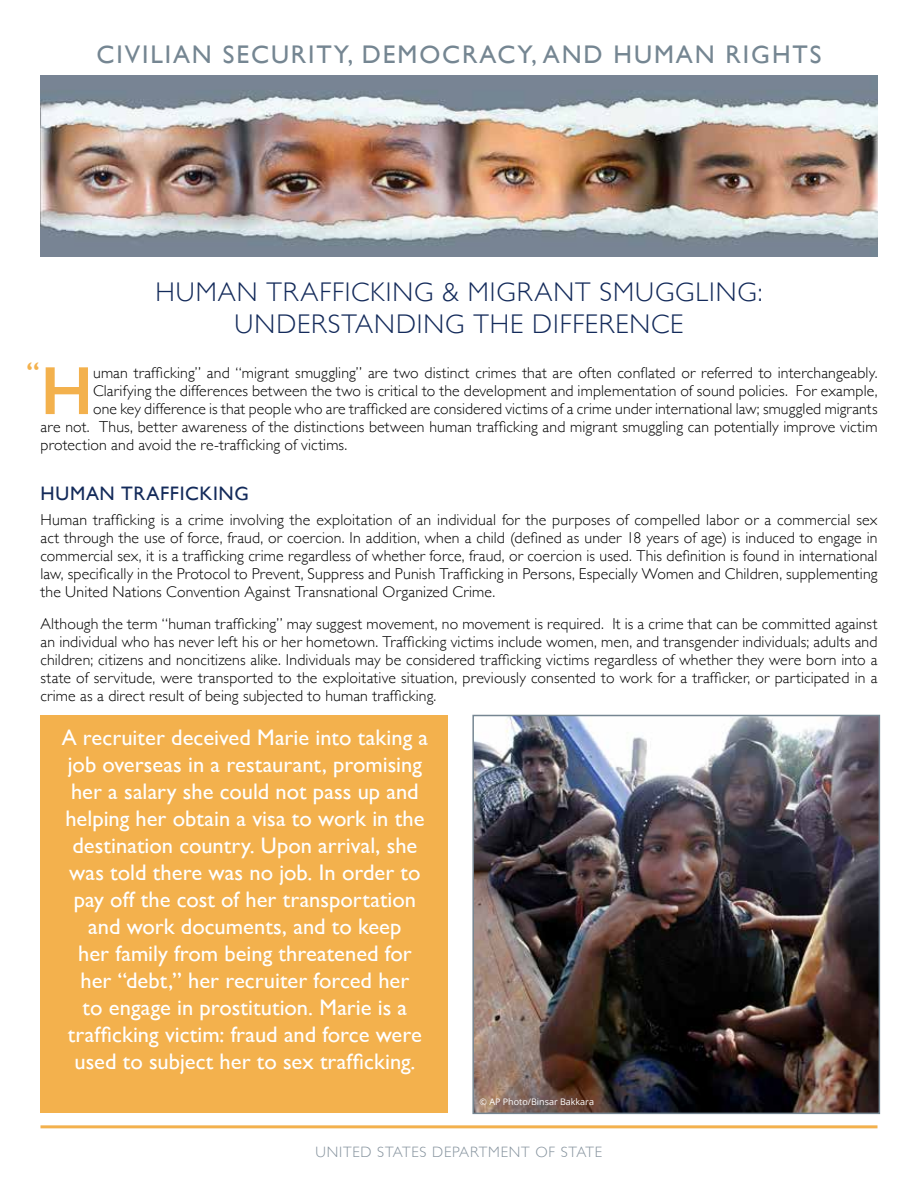
<style>
.page{position:relative;width:918px;height:1188px;background:#fff}
.page>*{position:absolute;margin:0;border:0;box-sizing:border-box;transform-origin:0 0}
.t1{font:600 68.55px "Gill Sans";color:#f3b14d}
.t2{font:300 27px/32.4px "Gill Sans";letter-spacing:.035em;color:#132a5a;text-align:center}
.t3{font:600 27px "Gill Sans";color:#f3b14d}
.t4{font:25.5px "Gill Sans";letter-spacing:.075em;color:#758692}
.t5{font:22.5px/27px "Gill Sans";color:#fff;text-align:center}
.t6{font:19.5px "Gill Sans";letter-spacing:.03em;color:#132a5a}
.t7{font:300 15.75px/18px "Gill Sans";letter-spacing:.01em;color:#000;text-align:justify}
.t8{font:300 15px "Gill Sans";letter-spacing:.05em;color:#86939e}
.t9{font:9px "Open Sans";color:#fff}
</style>
<div class="page">
<img style="left:40px;top:75px;width:838px;height:182px">
<hr style="left:40px;top:1125px;width:838px;height:3px;background:#f3b14d">
<div style="left:40px;top:716px;width:408px;height:397px;background:#f3b14d"></div>
<img style="left:475px;top:718px;width:402px;height:393px">
<div style="left:472px;top:715px;width:408px;height:399px;border:2px solid #758692"></div>
<h3 class="t4" style="left:96px;top:40px;width:727px">CIVILIAN SECURITY, DEMOCRACY, AND HUMAN RIGHTS</h3>
<h2 class="t2" style="left:155px;top:274px;width:609px">HUMAN TRAFFICKING &amp; MIGRANT SMUGGLING:<br>UNDERSTANDING THE DIFFERENCE</h2>
<h2 class="t3" style="left:26px;top:355px;width:15px">“</h2>
<h1 class="t1" style="left:40px;top:349px;width:54px">H</h1>
<p class="t7" style="left:93px;top:363px;width:786px">uman trafficking” and “migrant smuggling” are two distinct crimes that are often conflated or referred to interchangeably.</p>
<p class="t7" style="left:93px;top:381px;width:786px">Clarifying the differences between the two is critical to the development and implementation of sound policies. For example,</p>
<p class="t7" style="left:93px;top:399px;width:786px">one key difference is that people who are trafficked are considered victims of a crime under international law; smuggled migrants</p>
<p class="t7" style="left:40px;top:417px;width:838px">are not. Thus, better awareness of the distinctions between human trafficking and migrant smuggling can potentially improve victim</p>
<p class="t7" style="left:40px;top:435px;width:308px">protection and avoid the re-trafficking of victims.</p>
<p class="t6" style="left:40px;top:482px;width:210px">HUMAN TRAFFICKING</p>
<p class="t7" style="left:40px;top:510px;width:839px">Human trafficking is a crime involving the exploitation of an individual for the purposes of compelled labor or a commercial sex act through the use of force, fraud, or coercion. In addition, when a child (defined as under 18 years of age) is induced to engage in commercial sex, it is a trafficking crime regardless of whether force, fraud, or coercion is used. This definition is found in international law, specifically in the Protocol to Prevent, Suppress and Punish Trafficking in Persons, Especially Women and Children, supplementing the United Nations Convention Against Transnational Organized Crime.</p>
<p class="t7" style="left:40px;top:614px;width:839px">Although the term “human trafficking” may suggest movement, no movement is required. It is a crime that can be committed against an individual who has never left his or her hometown. Trafficking victims include women, men, and transgender individuals; adults and children; citizens and noncitizens alike. Individuals may be considered trafficking victims regardless of whether they were born into a state of servitude, were transported to the exploitative situation, previously consented to work for a trafficker, or participated in a crime as a direct result of being subjected to human trafficking.</p>
<p class="t5" style="left:62px;top:723px;width:368px">A recruiter deceived Marie into taking a job overseas in a restaurant, promising her a salary she could not pass up and helping her obtain a visa to work in the destination country. Upon arrival, she was told there was no job. In order to pay off the cost of her transportation and work documents, and to keep<br>her family from being threatened for her “debt,” her recruiter forced her<br>to engage in prostitution. Marie is a trafficking victim: fraud and force were used to subject her to sex trafficking.</p>
<p class="t9" style="left:480px;top:1095px;width:116px">© AP Photo/Binsar Bakkara</p>
<p class="t8" style="left:316px;top:1140px;width:288px">UNITED STATES DEPARTMENT OF STATE</p>
</div>
